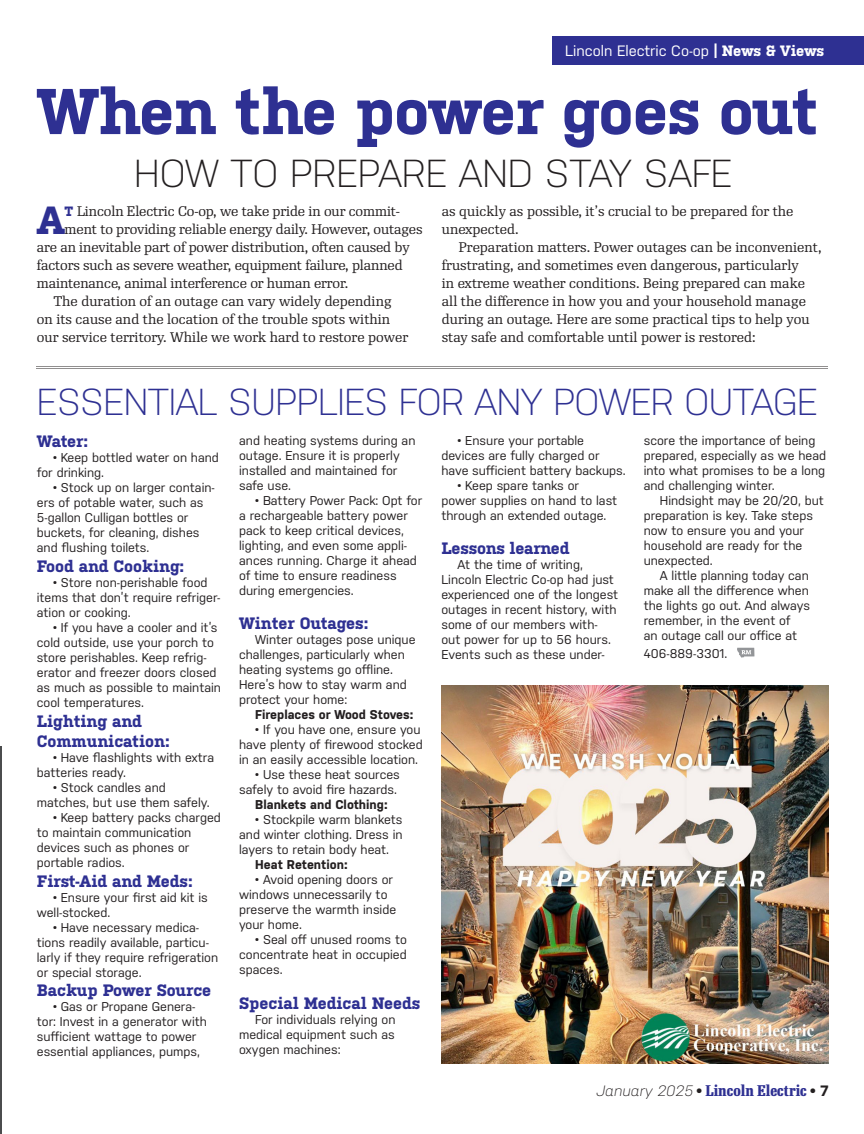
<style>
.page{position:relative;width:864px;height:1134px;background:#fff}
.page>*{position:absolute;margin:0;border:0;box-sizing:border-box;transform-origin:0 0}
.Headline_Co-op_Kulturista{font:700 64.5px "Kulturista";letter-spacing:-.01em;color:#2e3092}
.Lead-in_copy_ragR{font:700 39.15px "Kulturista";color:#2e3092}
.Headline{font:300 39px "Nudista";color:#231f20}
.Headline-2{font:300 37.5px "Nudista";letter-spacing:-.01em;color:#2e3092}
.Subhead2{font:700 16.5px/19.8px "Kulturista";color:#2e3092}
.Running_Head{font:15px "Nudista";color:#fff}
.t1{font:700 15px "Re Public Cond";color:#2e3092}
.Body_Copy_RePublic_ragR{font:13.5px/18px "Re Public";color:#231f20}
.Lead-in_copy_ragR-2{font:13.5px "Re Public";letter-spacing:-.01em;color:#231f20}
.Body_Copy_RePublic_ragR-2{font:12.75px/15px "Nudista";color:#231f20}
.Body_Copy_RePublic_ragR-3{font:700 12.75px "Nudista";color:#231f20}
.s1{font-family:"Kulturista";font-weight:700}
.s2{font-family:"Kulturista";font-weight:700;color:#2e3092}
.s3{font-family:"Nudista";font-weight:300;font-style:italic;color:#231f20}
.s4{font-family:"Nudista";color:#231f20}
</style>
<div class="page">
<div style="left:552px;top:37px;width:312px;height:28px;background:#2e3092"></div>
<hr style="left:0;top:746px;width:1px;height:388px;background:#4b4c4d">
<hr style="left:36px;top:366px;width:792px;height:1px;background:#231f20">
<hr style="left:36px;top:368px;width:792px;height:1px;background:#231f20">
<svg style="left:737px;top:648px;width:17px;height:10px"></svg>
<img style="left:442px;top:686px;width:387px;height:378px">
<p class="Running_Head" style="left:565px;top:42px;width:261px">Lincoln Electric Co-op <span class="s1">| News &amp; Views</span></p>
<p class="Headline_Co-op_Kulturista" style="left:37px;top:74px;width:783px">When the power goes out</p>
<p class="Headline" style="left:134px;top:151px;width:600px">HOW TO PREPARE AND STAY SAFE</p>
<p class="Lead-in_copy_ragR" style="left:37px;top:198px;width:30px">A</p>
<p class="Lead-in_copy_ragR-2" style="left:65px;top:203px;width:337px"><span class="s2">T</span> Lincoln Electric Co-op, we take pride in our commit-</p>
<p class="Lead-in_copy_ragR-2" style="left:65px;top:221px;width:360px">ment to providing reliable energy daily. However, outages</p>
<p class="Lead-in_copy_ragR-2" style="left:37px;top:239px;width:374px">are an inevitable part of power distribution, often caused by</p>
<p class="Lead-in_copy_ragR-2" style="left:37px;top:257px;width:367px">factors such as severe weather, equipment failure, planned</p>
<p class="Lead-in_copy_ragR-2" style="left:37px;top:275px;width:313px">maintenance, animal interference or human error.</p>
<p class="Body_Copy_RePublic_ragR" style="left:37px;top:293px;width:373px;text-indent:17px">The duration of an outage can vary widely depending on its cause and the location of the trouble spots within our service territory. While we work hard to restore power</p>
<p class="Body_Copy_RePublic_ragR" style="left:442px;top:203px;width:353px">as quickly as possible, it’s crucial to be prepared for the unexpected.</p>
<p class="Body_Copy_RePublic_ragR" style="left:442px;top:239px;width:381px;text-indent:17px">Preparation matters. Power outages can be inconvenient, frustrating, and sometimes even dangerous, particularly<br>in extreme weather conditions. Being prepared can make all the difference in how you and your household manage during an outage. Here are some practical tips to help you stay safe and comfortable until power is restored:</p>
<p class="Headline-2" style="left:37px;top:381px;width:783px">ESSENTIAL SUPPLIES FOR ANY POWER OUTAGE</p>
<p class="Subhead2" style="left:37px;top:432px;width:53px">Water:</p>
<p class="Body_Copy_RePublic_ragR-2" style="left:37px;top:450px;width:184px;text-indent:16px">• Keep bottled water on hand for drinking.</p>
<p class="Body_Copy_RePublic_ragR-2" style="left:37px;top:480px;width:180px;text-indent:16px">• Stock up on larger contain&shy;ers of potable water, such as<br>5-gallon Culligan bottles or buckets, for cleaning, dishes and flushing toilets.</p>
<p class="Subhead2" style="left:37px;top:556px;width:149px">Food and Cooking:</p>
<p class="Body_Copy_RePublic_ragR-2" style="left:37px;top:575px;width:185px;text-indent:16px">• Store non-perishable food items that don’t require refriger&shy;ation or cooking.</p>
<p class="Body_Copy_RePublic_ragR-2" style="left:37px;top:620px;width:186px;text-indent:16px">• If you have a cooler and it’s cold outside, use your porch to store perishables. Keep refrig&shy;erator and freezer doors closed as much as possible to maintain cool temperatures.</p>
<p class="Subhead2" style="left:37px;top:711px;width:134px">Lighting and<br>Communication:</p>
<p class="Body_Copy_RePublic_ragR-2" style="left:37px;top:750px;width:179px;text-indent:16px">• Have flashlights with extra batteries ready.</p>
<p class="Body_Copy_RePublic_ragR-2" style="left:37px;top:780px;width:174px;text-indent:16px">• Stock candles and matches, but use them safely.</p>
<p class="Body_Copy_RePublic_ragR-2" style="left:37px;top:810px;width:186px;text-indent:16px">• Keep battery packs charged to maintain communication devices such as phones or portable radios.</p>
<p class="Subhead2" style="left:37px;top:871px;width:157px">First-Aid and Meds:</p>
<p class="Body_Copy_RePublic_ragR-2" style="left:37px;top:890px;width:173px;text-indent:16px">• Ensure your first aid kit is well-stocked.</p>
<p class="Body_Copy_RePublic_ragR-2" style="left:37px;top:920px;width:183px;text-indent:16px">• Have necessary medica&shy;tions readily available, particu&shy;larly if they require refrigeration or special storage.</p>
<p class="Subhead2" style="left:37px;top:981px;width:176px">Backup Power Source</p>
<p class="Body_Copy_RePublic_ragR-2" style="left:37px;top:999px;width:172px;text-indent:16px">• Gas or Propane Genera&shy;tor: Invest in a generator with sufficient wattage to power essential appliances, pumps,</p>
<p class="Body_Copy_RePublic_ragR-2" style="left:239px;top:433px;width:178px">and heating systems during an outage. Ensure it is properly installed and maintained for safe use.</p>
<p class="Body_Copy_RePublic_ragR-2" style="left:239px;top:493px;width:185px;text-indent:16px">• Battery Power Pack: Opt for a rechargeable battery power pack to keep critical devices, lighting, and even some appli&shy;ances running. Charge it ahead of time to ensure readiness during emergencies.</p>
<p class="Subhead2" style="left:239px;top:614px;width:131px">Winter Outages:</p>
<p class="Body_Copy_RePublic_ragR-2" style="left:239px;top:632px;width:178px;text-indent:16px">Winter outages pose unique challenges, particularly when heating systems go offline.<br>Here’s how to stay warm and protect your home:</p>
<p class="Body_Copy_RePublic_ragR-3" style="left:255px;top:708px;width:160px">Fireplaces or Wood Stoves:</p>
<p class="Body_Copy_RePublic_ragR-2" style="left:239px;top:722px;width:185px;text-indent:16px">• If you have one, ensure you have plenty of firewood stocked in an easily accessible location.</p>
<p class="Body_Copy_RePublic_ragR-2" style="left:239px;top:767px;width:162px;text-align:right">• Use these heat sources safely to avoid fire hazards.</p>
<p class="Body_Copy_RePublic_ragR-3" style="left:255px;top:798px;width:134px">Blankets and Clothing:</p>
<p class="Body_Copy_RePublic_ragR-2" style="left:239px;top:812px;width:165px;text-align:justify;text-indent:16px">• Stockpile warm blankets and winter clothing. Dress in layers to retain body heat.</p>
<p class="Body_Copy_RePublic_ragR-3" style="left:255px;top:858px;width:94px">Heat Retention:</p>
<p class="Body_Copy_RePublic_ragR-2" style="left:239px;top:872px;width:159px;text-indent:16px">• Avoid opening doors or windows unnecessarily to preserve the warmth inside your home.</p>
<p class="Body_Copy_RePublic_ragR-2" style="left:239px;top:932px;width:169px;text-align:justify;text-indent:16px">• Seal off unused rooms to concentrate heat in occupied spaces.</p>
<p class="Subhead2" style="left:239px;top:993px;width:183px">Special Medical Needs</p>
<p class="Body_Copy_RePublic_ragR-2" style="left:239px;top:1012px;width:158px;text-align:justify;text-indent:16px">For individuals relying on medical equipment such as oxygen machines:</p>
<p class="Body_Copy_RePublic_ragR-2" style="left:441px;top:433px;width:186px;text-indent:16px">• Ensure your portable devices are fully charged or have sufficient battery backups.</p>
<p class="Body_Copy_RePublic_ragR-2" style="left:441px;top:478px;width:177px;text-indent:16px">• Keep spare tanks or power supplies on hand to last through an extended outage.</p>
<p class="Subhead2" style="left:441px;top:539px;width:130px">Lessons learned</p>
<p class="Body_Copy_RePublic_ragR-2" style="left:441px;top:557px;width:178px;text-indent:16px">At the time of writing,<br>Lincoln Electric Co-op had just experienced one of the longest outages in recent history, with some of our members with&shy;out power for up to 56 hours.<br>Events such as these under-</p>
<p class="Body_Copy_RePublic_ragR-2" style="left:644px;top:433px;width:184px">score the importance of being prepared, especially as we head into what promises to be a long and challenging winter.</p>
<p class="Body_Copy_RePublic_ragR-2" style="left:644px;top:493px;width:182px;text-indent:16px">Hindsight may be 20/20, but preparation is key. Take steps now to ensure you and your household are ready for the unexpected.</p>
<p class="Body_Copy_RePublic_ragR-2" style="left:644px;top:568px;width:168px;text-indent:16px">A little planning today can make all the difference when the lights go out. And always remember, in the event of<br>an outage call our office at</p>
<p class="Body_Copy_RePublic_ragR-2" style="left:644px;top:646px;width:85px">406-889-3301.</p>
<p class="t1" style="left:597px;top:1081px;width:234px"><span class="s3">January 2025</span> <span class="s4">•</span> Lincoln Electric <span class="s4">• 7</span></p>
</div>
